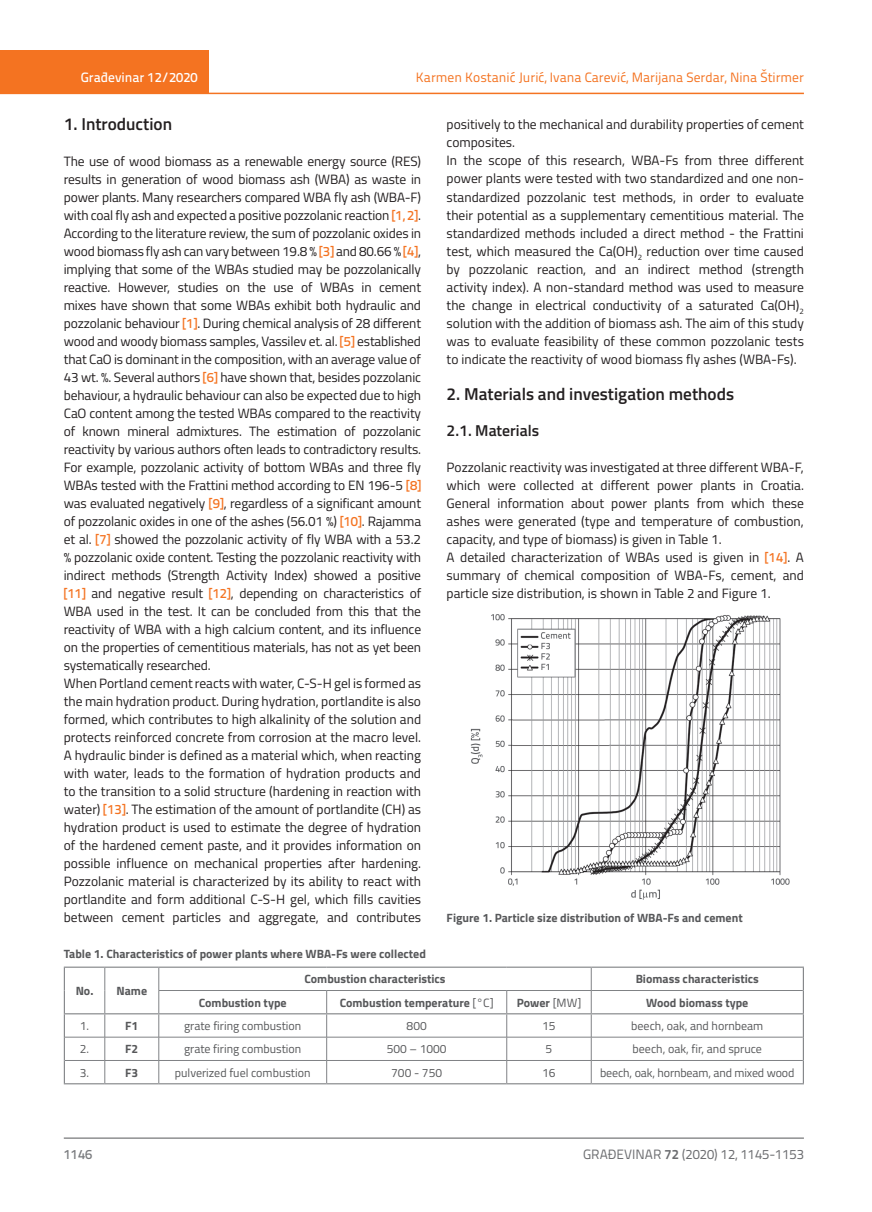
<style>
.page{position:relative;width:872px;height:1212px;background:#fff}
.page>*{position:absolute;margin:0;border:0;box-sizing:border-box;transform-origin:0 0}
.t1{font:600 17.25px "Titillium";color:#231f20}
.t2{font:600 15.75px "Titillium";color:#231f20}
.t3{font:13.5px/18px "Titillium";letter-spacing:-.005em;color:#231f20}
.t4{font:13.5px "Titillium Text 22 L";color:#f47321}
.t5{font:13.5px "Titillium Text 22 L";color:#6c6d70}
.t6{font:500 13.5px "Titillium Text 22 L";color:#fff}
.t7{font:500 13.5px "Titillium Text 22 L";color:#787a7d}
.t8{font:700 12px "Titillium";color:#57585a}
.t9{font:12px "Titillium";color:#57585a}
.s1{font-family:"Titillium Text 22 L";font-weight:500;color:#f47321}
.s2{font-weight:400}
.s3{font-weight:700}
</style>
<div class="page">
<div style="left:0;top:50px;width:208px;height:44px;background:#f47321"></div>
<hr style="left:0;top:93px;width:804px;height:1px;background:#f47321">
<hr style="left:64px;top:1138px;width:740px;height:1px;background:#57585a">
<hr style="left:159px;top:990px;width:168px;height:1px;background:#808285">
<hr style="left:327px;top:990px;width:180px;height:1px;background:#808285">
<hr style="left:507px;top:990px;width:84px;height:1px;background:#808285">
<hr style="left:591px;top:990px;width:211px;height:1px;background:#808285">
<hr style="left:65px;top:1037px;width:40px;height:1px;background:#808285">
<hr style="left:105px;top:1037px;width:54px;height:1px;background:#808285">
<hr style="left:159px;top:1037px;width:168px;height:1px;background:#808285">
<hr style="left:327px;top:1037px;width:180px;height:1px;background:#808285">
<hr style="left:507px;top:1037px;width:84px;height:1px;background:#808285">
<hr style="left:591px;top:1037px;width:211px;height:1px;background:#808285">
<hr style="left:65px;top:1060px;width:40px;height:1px;background:#808285">
<hr style="left:105px;top:1060px;width:54px;height:1px;background:#808285">
<svg style="left:105px;top:968px;width:1px;height:115px"></svg>
<hr style="left:159px;top:1060px;width:168px;height:1px;background:#808285">
<svg style="left:158px;top:968px;width:1px;height:115px"></svg>
<hr style="left:327px;top:1060px;width:180px;height:1px;background:#808285">
<svg style="left:326px;top:991px;width:1px;height:92px"></svg>
<hr style="left:507px;top:1060px;width:84px;height:1px;background:#808285">
<svg style="left:506px;top:991px;width:1px;height:92px"></svg>
<hr style="left:591px;top:1060px;width:211px;height:1px;background:#808285">
<svg style="left:591px;top:968px;width:1px;height:115px"></svg>
<hr style="left:802px;top:1014px;width:2px;height:23px;background:#808285">
<hr style="left:802px;top:1037px;width:2px;height:23px;background:#808285">
<hr style="left:802px;top:1060px;width:2px;height:23px;background:#808285">
<hr style="left:64px;top:1083px;width:41px;height:1px;background:#808285">
<hr style="left:105px;top:1083px;width:54px;height:1px;background:#808285">
<hr style="left:159px;top:1083px;width:168px;height:1px;background:#808285">
<hr style="left:327px;top:1083px;width:180px;height:1px;background:#808285">
<hr style="left:507px;top:1083px;width:84px;height:1px;background:#808285">
<hr style="left:591px;top:1083px;width:213px;height:1px;background:#808285">
<hr style="left:64px;top:966px;width:41px;height:2px;background:#808285">
<hr style="left:105px;top:966px;width:54px;height:2px;background:#808285">
<svg style="left:64px;top:968px;width:1px;height:115px"></svg>
<hr style="left:64px;top:1013px;width:41px;height:1px;background:#808285">
<hr style="left:105px;top:1013px;width:54px;height:1px;background:#808285">
<hr style="left:159px;top:966px;width:168px;height:2px;background:#808285">
<hr style="left:327px;top:966px;width:180px;height:2px;background:#808285">
<hr style="left:507px;top:966px;width:84px;height:2px;background:#808285">
<hr style="left:591px;top:966px;width:213px;height:2px;background:#808285">
<hr style="left:802px;top:968px;width:2px;height:22px;background:#808285">
<hr style="left:802px;top:990px;width:2px;height:23px;background:#808285">
<hr style="left:159px;top:1013px;width:168px;height:1px;background:#808285">
<hr style="left:327px;top:1013px;width:180px;height:1px;background:#808285">
<hr style="left:507px;top:1013px;width:84px;height:1px;background:#808285">
<hr style="left:591px;top:1013px;width:213px;height:1px;background:#808285">
<img style="left:470px;top:614px;width:320px;height:286px">
<p class="t6" style="left:81px;top:67px;width:118px">Građevinar 12/2020</p>
<p class="t4" style="left:416px;top:68px;width:389px">Karmen Kostanić Jurić, Ivana Carević, Marijana Serdar, Nina Štirmer</p>
<p class="t1" style="left:64px;top:111px;width:110px">1. Introduction</p>
<p class="t3" style="left:64px;top:151px;width:359px">The use of wood biomass as a renewable energy source (RES) results in generation of wood biomass ash (WBA) as waste in power plants. Many researchers compared WBA fly ash (WBA-F) with coal fly ash and expected a positive pozzolanic reaction <span class="s1">[1, 2]</span>.<br>According to the literature review, the sum of pozzolanic oxides in wood biomass fly ash can vary between 19.8 % <span class="s1">[3]</span> and 80.66 % <span class="s1">[4]</span>, implying that some of the WBAs studied may be pozzolanically reactive. However, studies on the use of WBAs in cement mixes have shown that some WBAs exhibit both hydraulic and pozzolanic behaviour <span class="s1">[1]</span>. During chemical analysis of 28 different wood and woody biomass samples, Vassilev et. al. <span class="s1">[5]</span> established that CaO is dominant in the composition, with an average value of 43 wt. %. Several authors <span class="s1">[6]</span> have shown that, besides pozzolanic behaviour, a hydraulic behaviour can also be expected due to high CaO content among the tested WBAs compared to the reactivity of known mineral admixtures. The estimation of pozzolanic reactivity by various authors often leads to contradictory results.<br>For example, pozzolanic activity of bottom WBAs and three fly WBAs tested with the Frattini method according to EN 196-5 <span class="s1">[8] </span>was evaluated negatively <span class="s1">[9]</span>, regardless of a significant amount of pozzolanic oxides in one of the ashes (56.01 %) <span class="s1">[10]</span>. Rajamma et al. <span class="s1">[7]</span> showed the pozzolanic activity of fly WBA with a 53.2 % pozzolanic oxide content. Testing the pozzolanic reactivity with indirect methods (Strength Activity Index) showed a positive <span class="s1">[11]</span> and negative result <span class="s1">[12]</span>, depending on characteristics of WBA used in the test. It can be concluded from this that the reactivity of WBA with a high calcium content, and its influence on the properties of cementitious materials, has not as yet been systematically researched.<br>When Portland cement reacts with water, C-S-H gel is formed as the main hydration product. During hydration, portlandite is also formed, which contributes to high alkalinity of the solution and protects reinforced concrete from corrosion at the macro level.<br>A hydraulic binder is defined as a material which, when reacting with water, leads to the formation of hydration products and to the transition to a solid structure (hardening in reaction with water) <span class="s1">[13]</span>. The estimation of the amount of portlandite (CH) as hydration product is used to estimate the degree of hydration of the hardened cement paste, and it provides information on possible influence on mechanical properties after hardening.<br>Pozzolanic material is characterized by its ability to react with portlandite and form additional C-S-H gel, which fills cavities between cement particles and aggregate, and contributes</p>
<p class="t8" style="left:64px;top:945px;width:364px">Table 1. Characteristics of power plants where WBA-Fs were collected</p>
<p class="t3" style="left:446px;top:115px;width:359px">positively to the mechanical and durability properties of cement composites.<br>In the scope of this research, WBA-Fs from three different power plants were tested with two standardized and one non&shy;standardized pozzolanic test methods, in order to evaluate their potential as a supplementary cementitious material. The standardized methods included a direct method - the Frattini test, which measured the Ca(OH)<sub>2</sub> reduction over time caused by pozzolanic reaction, and an indirect method (strength activity index). A non-standard method was used to measure the change in electrical conductivity of a saturated Ca(OH)<sub>2 </sub>solution with the addition of biomass ash. The aim of this study was to evaluate feasibility of these common pozzolanic tests to indicate the reactivity of wood biomass fly ashes (WBA-Fs).</p>
<p class="t1" style="left:446px;top:381px;width:289px">2. Materials and investigation methods</p>
<p class="t2" style="left:446px;top:418px;width:94px">2.1. Materials</p>
<p class="t3" style="left:446px;top:457px;width:359px">Pozzolanic reactivity was investigated at three different WBA-F, which were collected at different power plants in Croatia.<br>General information about power plants from which these ashes were generated (type and temperature of combustion, capacity, and type of biomass) is given in Table 1.<br>A detailed characterization of WBAs used is given in <span class="s1">[14]</span>. A summary of chemical composition of WBA-Fs, cement, and particle size distribution, is shown in Table 2 and Figure 1.</p>
<p class="t8" style="left:446px;top:909px;width:298px">Figure 1. Particle size distribution of WBA-Fs and cement</p>
<p class="t8" style="left:76px;top:981px;width:73px">No. Name</p>
<p class="t8" style="left:304px;top:970px;width:143px">Combustion characteristics</p>
<p class="t8" style="left:635px;top:970px;width:125px">Biomass characteristics</p>
<p class="t8" style="left:199px;top:993px;width:89px">Combustion type</p>
<p class="t8" style="left:340px;top:993px;width:155px">Combustion temperature <span class="s2">[°C]</span></p>
<p class="t8" style="left:517px;top:993px;width:66px">Power <span class="s2">[MW]</span></p>
<p class="t8" style="left:646px;top:993px;width:104px">Wood biomass type</p>
<p class="t9" style="left:80px;top:1017px;width:11px">1.</p>
<p class="t8" style="left:125px;top:1016px;width:15px">F1</p>
<p class="t9" style="left:184px;top:1017px;width:119px">grate firing combustion</p>
<p class="t9" style="left:406px;top:1017px;width:22px">800</p>
<p class="t9" style="left:542px;top:1017px;width:15px">15</p>
<p class="t9" style="left:631px;top:1017px;width:134px">beech, oak, and hornbeam</p>
<p class="t9" style="left:80px;top:1040px;width:11px">2.</p>
<p class="t8" style="left:125px;top:1040px;width:15px">F2</p>
<p class="t9" style="left:184px;top:1040px;width:119px">grate firing combustion</p>
<p class="t9" style="left:387px;top:1040px;width:61px">500 – 1000</p>
<p class="t9" style="left:545px;top:1040px;width:8px">5</p>
<p class="t9" style="left:632px;top:1040px;width:131px">beech, oak, fir, and spruce</p>
<p class="t9" style="left:80px;top:1063px;width:11px">3.</p>
<p class="t8" style="left:125px;top:1063px;width:15px">F3</p>
<p class="t9" style="left:175px;top:1063px;width:137px">pulverized fuel combustion</p>
<p class="t9" style="left:391px;top:1063px;width:52px">700 - 750</p>
<p class="t9" style="left:542px;top:1063px;width:15px">16</p>
<p class="t9" style="left:600px;top:1063px;width:196px">beech, oak, hornbeam, and mixed wood</p>
<p class="t7" style="left:64px;top:1144px;width:30px">1146</p>
<p class="t5" style="left:583px;top:1144px;width:222px">GRAĐEVINAR <span class="s3">72</span> (2020) 12, 1145-1153</p>
</div>
